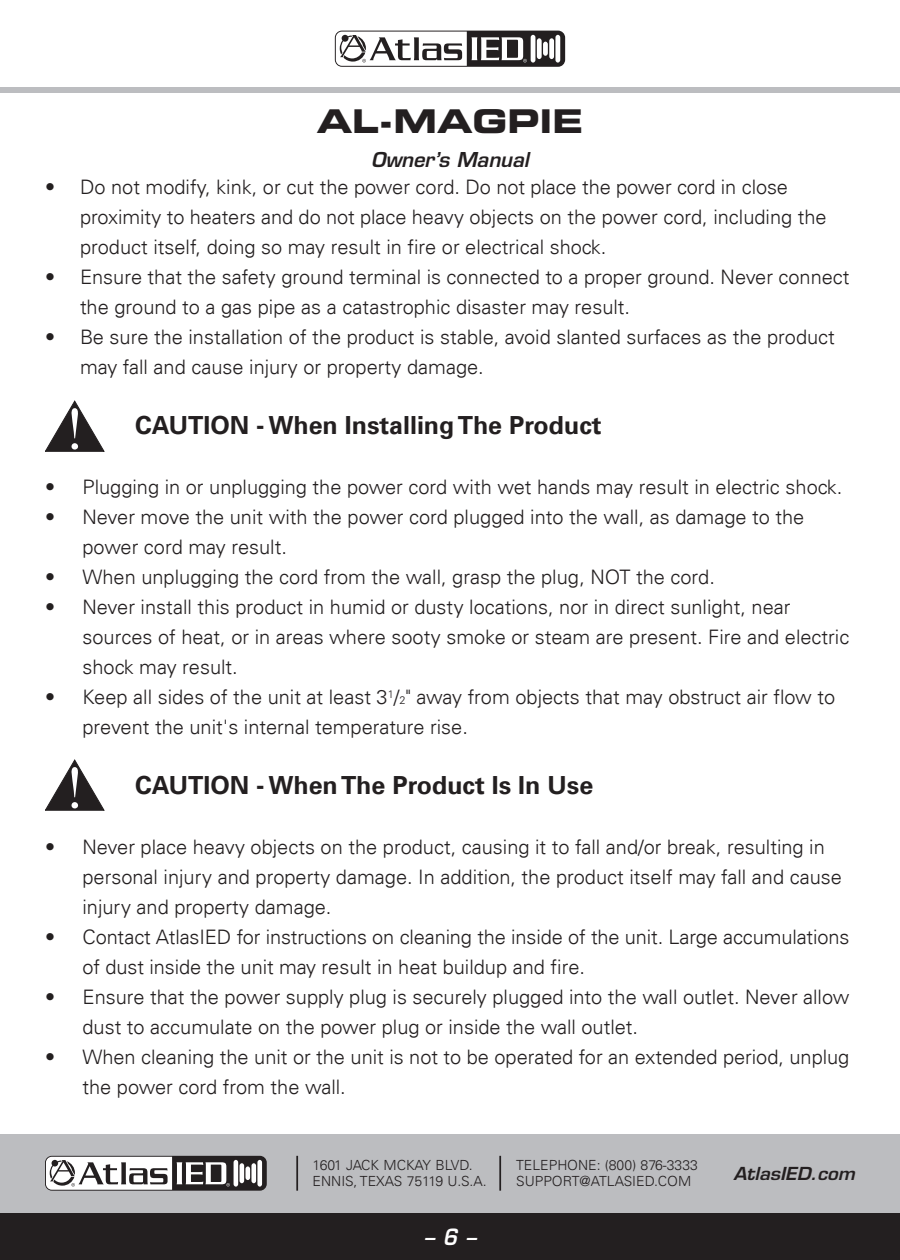
<style>
.page{position:relative;width:900px;height:1260px;background:#fff}
.page>*{position:absolute;margin:0;border:0;box-sizing:border-box;transform-origin:0 0}
.t1{font:32.75px "Eurostile LT Std Bold Ex 2";color:#231f20}
.t2{font:700 25px "Univers LT";color:#231f20}
.t3{font:italic 600 21.75px "Eurostile LT Std";color:#fff;scale:.94 1}
.t4{font:300 20px/30px "Univers LT";color:#231f20}
.t5{font:italic 600 20px "Eurostile LT Std";color:#231f20}
.t6{font:italic 600 17.5px "Eurostile LT Std";color:#231f20;scale:1.05 1}
.t7{font:300 14px/15.8px "Univers LT";color:#231f20}
.s1{font-size:11px}
</style>
<div class="page">
<div style="left:0;top:1213px;width:900px;height:47px;background:#231f20"></div>
<div style="left:0;top:1134px;width:900px;height:79px;background:#bcbdc0"></div>
<svg style="left:45px;top:1156px;width:222px;height:35px"></svg>
<hr style="left:234px;top:1160px;width:4px;height:27px;background:#fff;border-radius:3px">
<div style="left:257px;top:1160px;width:5px;height:27px;background:#fff;border-radius:3px"></div>
<hr style="left:240px;top:1163px;width:4px;height:20px;background:#fff;border-radius:3px">
<div style="left:251px;top:1163px;width:5px;height:20px;background:#fff;border-radius:3px"></div>
<div style="left:245px;top:1166px;width:5px;height:14px;background:#fff;border-radius:3px"></div>
<svg style="left:46px;top:1157px;width:184px;height:33px"></svg>
<hr style="left:296px;top:1156px;width:2px;height:35px;background:#231f20">
<hr style="left:499px;top:1156px;width:2px;height:35px;background:#231f20">
<div style="left:0;top:87px;width:900px;height:6px;background:#bcbdc0"></div>
<svg style="left:335px;top:31px;width:230px;height:36px"></svg>
<hr style="left:531px;top:35px;width:4px;height:28px;background:#fff;border-radius:3px">
<div style="left:555px;top:35px;width:5px;height:28px;background:#fff;border-radius:3px"></div>
<div style="left:537px;top:38px;width:5px;height:21px;background:#fff;border-radius:3px"></div>
<div style="left:549px;top:38px;width:5px;height:21px;background:#fff;border-radius:3px"></div>
<div style="left:543px;top:42px;width:5px;height:14px;background:#fff;border-radius:3px"></div>
<svg style="left:336px;top:32px;width:191px;height:34px"></svg>
<svg style="left:45px;top:401px;width:59px;height:51px"></svg>
<svg style="left:45px;top:760px;width:59px;height:50px"></svg>
<h1 class="t1" style="left:317px;top:98px;width:268px">AL-MAGPIE</h1>
<p class="t5" style="left:371px;top:147px;width:159px">Owner’s Manual</p>
<p class="t4" style="left:80px;top:172px;width:748px;text-indent:-35px">• Do not modify, kink, or cut the power cord. Do not place the power cord in close proximity to heaters and do not place heavy objects on the power cord, including the product itself, doing so may result in fire or electrical shock.</p>
<p class="t4" style="left:80px;top:262px;width:771px;text-indent:-35px">• Ensure that the safety ground terminal is connected to a proper ground. Never connect the ground to a gas pipe as a catastrophic disaster may result.</p>
<p class="t4" style="left:80px;top:322px;width:756px;text-indent:-35px">• Be sure the installation of the product is stable, avoid slanted surfaces as the product may fall and cause injury or property damage.</p>
<p class="t2" style="left:135px;top:411px;width:468px">CAUTION - When Installing The Product</p>
<p class="t4" style="left:45px;top:472px;width:799px">• Plugging in or unplugging the power cord with wet hands may result in electric shock.</p>
<p class="t4" style="left:82px;top:502px;width:723px;text-indent:-38px">• Never move the unit with the power cord plugged into the wall, as damage to the power cord may result.</p>
<p class="t4" style="left:45px;top:562px;width:671px">• When unplugging the cord from the wall, grasp the plug, NOT the cord.</p>
<p class="t4" style="left:82px;top:592px;width:768px;text-indent:-38px">• Never install this product in humid or dusty locations, nor in direct sunlight, near sources of heat, or in areas where sooty smoke or steam are present. Fire and electric shock may result.</p>
<p class="t4" style="left:82px;top:682px;width:754px;text-indent:-38px">• Keep all sides of the unit at least 3<sup>1</sup>/<span class="s1">2</span>" away from objects that may obstruct air flow to prevent the unit's internal temperature rise.</p>
<p class="t2" style="left:135px;top:771px;width:460px">CAUTION - When The Product Is In Use</p>
<p class="t4" style="left:82px;top:832px;width:761px;text-indent:-38px">• Never place heavy objects on the product, causing it to fall and/or break, resulting in personal injury and property damage. In addition, the product itself may fall and cause injury and property damage.</p>
<p class="t4" style="left:82px;top:922px;width:768px;text-indent:-38px">• Contact AtlasIED for instructions on cleaning the inside of the unit. Large accumulations of dust inside the unit may result in heat buildup and fire.</p>
<p class="t4" style="left:82px;top:982px;width:768px;text-indent:-38px">• Ensure that the power supply plug is securely plugged into the wall outlet. Never allow dust to accumulate on the power plug or inside the wall outlet.</p>
<p class="t4" style="left:82px;top:1042px;width:768px;text-indent:-38px">• When cleaning the unit or the unit is not to be operated for an extended period, unplug the power cord from the wall.</p>
<p class="t7" style="left:313px;top:1157px;width:175px">1601 JACK MCKAY BLVD.<br>ENNIS, TEXAS 75119 U.S.A.</p>
<p class="t3" style="left:424px;top:1224px;width:57px">– 6 –</p>
<p class="t7" style="left:516px;top:1157px;width:183px">TELEPHONE: (800) 876-3333<br>SUPPORT@ATLASIED.COM</p>
<p class="t6" style="left:734px;top:1162px;width:117px">AtlasIED.com</p>
</div>
